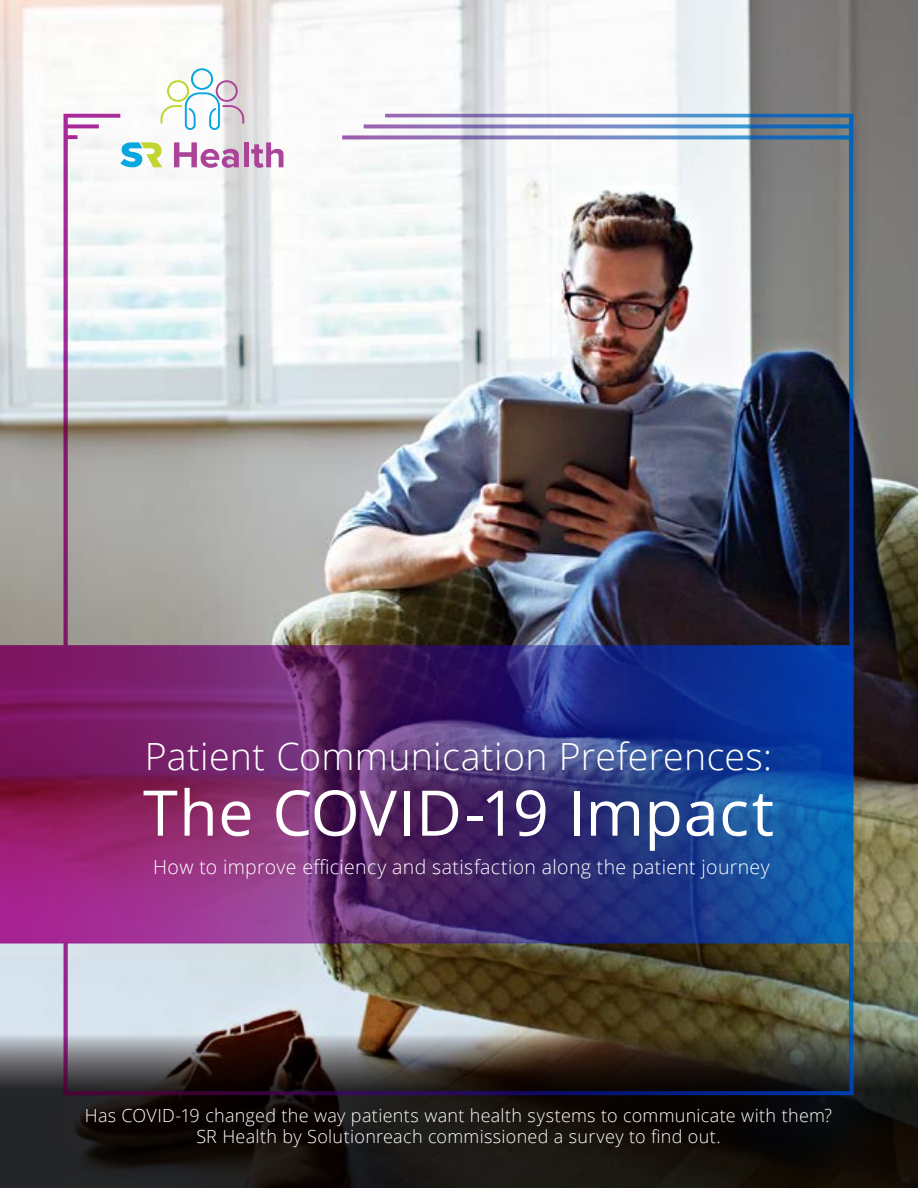
<style>
.page{position:relative;width:918px;height:1188px;background:#fff}
.page>*{position:absolute;margin:0;border:0;box-sizing:border-box;transform-origin:0 0}
.t1{font:63px "Open Sans";letter-spacing:.005em;color:#fff}
.t2{font:300 37.5px "Open Sans";letter-spacing:.01em;color:#fff}
.t3{font:300 19.5px "Open Sans";letter-spacing:.015em;color:#fff}
.t4{font:300 18px/21px "Open Sans";letter-spacing:.015em;color:#fff;text-align:center}
</style>
<div class="page">
<img style="left:0;top:0;width:918px;height:943px">
<svg style="left:0;top:943px;width:918px;height:245px;background:#1c1a15"></svg>
<img style="left:0;top:114px;width:853px;height:981px">
<svg style="left:120px;top:142px;width:42px;height:25px"></svg>
<svg style="left:174px;top:142px;width:65px;height:26px"></svg>
<hr style="left:244px;top:142px;width:4px;height:25px;background:#ab4399">
<svg style="left:251px;top:142px;width:33px;height:26px"></svg>
<svg style="left:161px;top:68px;width:83px;height:62px"></svg>
<h2 class="t2" style="left:145px;top:730px;width:629px">Patient Communication Preferences:</h2>
<h1 class="t1" style="left:143px;top:770px;width:633px">The COVID-19 Impact</h1>
<p class="t3" style="left:153px;top:854px;width:618px">How to improve efficiency and satisfaction along the patient journey</p>
<p class="t4" style="left:85px;top:1104px;width:749px">Has COVID-19 changed the way patients want health systems to communicate with them?<br>SR Health by Solutionreach commissioned a survey to find out.</p>
</div>
